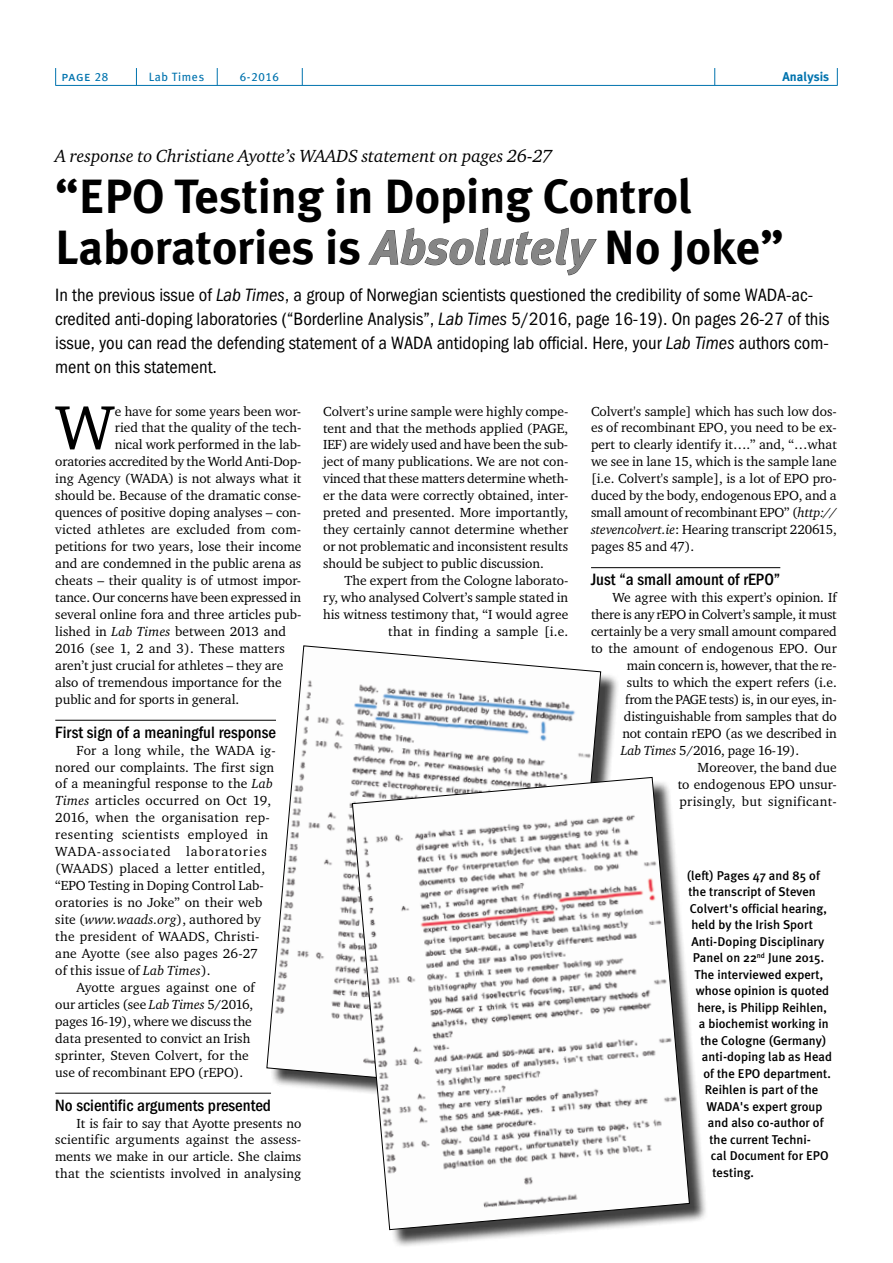
<style>
.page{position:relative;width:893px;height:1263px;background:#fff}
.page>*{position:absolute;margin:0;border:0;box-sizing:border-box;transform-origin:0 0}
.t1{font:64.05px "Charter ITC";color:#000}
.t2{font:700 48px/51px "Meta Plus";color:#000}
.t3{font:18px/24px "Franklin Gothic Book Cond ITC";color:#000}
.t4{font:italic 18px "Charter ITC";color:#000}
.t5{font:16.5px "Franklin Gothic Medi Cond ITC";color:#000}
.t6{font:13.5px/17px "Charter ITC";color:#000;text-align:justify}
.t7{font:13.5px "Charter ITC";letter-spacing:.02em;color:#000}
.t8{font:13.5px "Charter ITC";letter-spacing:-.02em;color:#000}
.t9{font:13.5px "Charter ITC";letter-spacing:.035em;color:#000}
.t10{font:13.5px "Charter ITC";letter-spacing:.025em;color:#000}
.t11{font:13.5px "Charter ITC";letter-spacing:.07em;color:#000}
.t12{font:13.5px "Charter ITC";letter-spacing:-.04em;color:#000}
.t13{font:13.5px "Meta Plus Book Caps";color:#0073ae}
.t14{font:500 12.75px "Meta Plus";letter-spacing:.005em;color:#000}
.t15{font:700 12.75px "Meta Plus";color:#0073ae}
.t16{font:12px "Meta Plus";letter-spacing:.05em;color:#0073ae}
.t17{font:12px "Meta Plus Book Caps";color:#0073ae}
.s1{font-size:12px}
.s2{font-style:italic;color:#858585}
.s3{font-style:italic}
</style>
<div class="page">
<hr style="left:55px;top:85px;width:783px;height:1px;background:#0073ae">
<svg style="left:55px;top:68px;width:1px;height:17px"></svg>
<svg style="left:136px;top:68px;width:1px;height:17px"></svg>
<svg style="left:714px;top:68px;width:1px;height:17px"></svg>
<svg style="left:837px;top:68px;width:1px;height:17px"></svg>
<svg style="left:302px;top:68px;width:1px;height:17px"></svg>
<svg style="left:217px;top:68px;width:1px;height:17px"></svg>
<svg style="left:368px;top:228px;width:228px;height:47px"></svg>
<hr style="left:55px;top:720px;width:221px;height:1px;background:#000">
<hr style="left:55px;top:1093px;width:216px;height:1px;background:#000">
<hr style="left:591px;top:567px;width:189px;height:1px;background:#000">
<div style="left:269px;top:648px;width:350px;height:465px;background:#000;opacity:.75"></div>
<svg style="left:266px;top:645px;width:335px;height:450px"></svg>
<div style="left:355px;top:780px;width:353px;height:468px;background:#000;opacity:.75"></div>
<svg style="left:352px;top:777px;width:338px;height:453px"></svg>
<p class="t13" style="left:62px;top:68px;width:48px">page <span class="s1">28</span></p>
<p class="t16" style="left:149px;top:70px;width:57px">Lab Times</p>
<p class="t17" style="left:240px;top:70px;width:40px">6-2016</p>
<p class="t15" style="left:783px;top:70px;width:48px">Analysis</p>
<h3 class="t4" style="left:55px;top:145px;width:498px">A response to Christiane Ayotte’s WAADS statement on pages 26-27</h3>
<h2 class="t2" style="left:55px;top:171px;width:730px">“EPO Testing in Doping Control<br>Laboratories is <span class="s2">Absolutely</span> No Joke”</h2>
<p class="t3" style="left:55px;top:283px;width:776px">In the previous issue of <span class="s3">Lab Times</span>, a group of Norwegian scientists questioned the credibility of some WADA-ac&shy;credited anti-doping laboratories (“Borderline Analysis”, <span class="s3">Lab Times</span> 5/2016, page 16-19). On pages 26-27 of this issue, you can read the defending statement of a WADA antidoping lab official. Here, your <span class="s3">Lab Times</span> authors com&shy;ment on this statement.</p>
<h1 class="t1" style="left:55px;top:388px;width:61px">W</h1>
<p class="t6" style="left:115px;top:402px;width:188px">e have for some years been wor-</p>
<p class="t6" style="left:591px;top:402px;width:247px">Colvert's sample] which has such low dos&shy;es of recombinant EPO, you need to be ex&shy;pert to clearly identify it….” and, “…what we see in lane 15, which is the sample lane [i.e. Colvert's sample], is a lot of EPO pro&shy;duced by the body, endogenous EPO, and a small amount of recombinant EPO” (<span class="s3">http:// stevencolvert.ie</span>: Hearing transcript 220615, pages 85 and 47).</p>
<p class="t5" style="left:591px;top:570px;width:191px">Just “a small amount of rEPO”</p>
<p class="t6" style="left:612px;top:589px;width:226px">We agree with this expert’s opinion. If</p>
<p class="t8" style="left:591px;top:606px;width:247px">there is any rEPO in Colvert’s sample, it must</p>
<p class="t6" style="left:591px;top:623px;width:247px">certainly be a very small amount compared</p>
<p class="t6" style="left:591px;top:639px;width:247px">to the amount of endogenous EPO. Our</p>
<p class="t6" style="left:627px;top:656px;width:211px">main concern is, however, that the re-</p>
<p class="t6" style="left:627px;top:673px;width:212px">sults to which the expert refers (i.e.</p>
<p class="t8" style="left:625px;top:691px;width:213px">from the PAGE tests) is, in our eyes, in-</p>
<p class="t6" style="left:624px;top:707px;width:214px">distinguishable from samples that do</p>
<p class="t6" style="left:622px;top:724px;width:216px">not contain rEPO (as we described in</p>
<p class="t12" style="left:621px;top:741px;width:180px"><span class="s3">Lab Times</span> 5/2016, page 16-19).</p>
<p class="t6" style="left:698px;top:758px;width:141px">Moreover, the band due</p>
<p class="t6" style="left:678px;top:775px;width:161px">to endogenous EPO unsur-</p>
<p class="t7" style="left:679px;top:792px;width:159px">prisingly, but significant-</p>
<p class="t6" style="left:323px;top:402px;width:247px">Colvert’s urine sample were highly compe&shy;tent and that the methods applied (PAGE, IEF) are widely used and have been the sub&shy;ject of many publications. We are not con&shy;vinced that these matters determine wheth&shy;er the data were correctly obtained, inter&shy;preted and presented. More importantly, they certainly cannot determine whether or not problematic and inconsistent results should be subject to public discussion.</p>
<p class="t6" style="left:323px;top:572px;width:247px;text-align:right">The expert from the Cologne laborato-<br>ry, who analysed Colvert’s sample stated in his witness testimony that, “I would agree that in finding a sample [i.e.</p>
<p class="t6" style="left:115px;top:419px;width:188px">ried that the quality of the tech-</p>
<p class="t6" style="left:115px;top:436px;width:188px">nical work performed in the lab-</p>
<p class="t6" style="left:55px;top:453px;width:248px">oratories accredited by the World Anti-Dop-</p>
<p class="t6" style="left:55px;top:470px;width:247px">ing Agency (WADA) is not always what it</p>
<p class="t6" style="left:55px;top:487px;width:247px">should be. Because of the dramatic conse-</p>
<p class="t6" style="left:55px;top:504px;width:247px">quences of positive doping analyses – con-</p>
<p class="t6" style="left:55px;top:521px;width:247px">victed athletes are excluded from com-</p>
<p class="t6" style="left:55px;top:538px;width:248px">petitions for two years, lose their income</p>
<p class="t6" style="left:55px;top:555px;width:248px">and are condemned in the public arena as</p>
<p class="t6" style="left:55px;top:572px;width:247px">cheats – their quality is of utmost impor-</p>
<p class="t6" style="left:55px;top:589px;width:247px">tance. Our concerns have been expressed in</p>
<p class="t6" style="left:55px;top:606px;width:248px">several online fora and three articles pub-</p>
<p class="t6" style="left:55px;top:623px;width:232px">lished in <span class="s3">Lab Times</span> between 2013 and</p>
<p class="t6" style="left:55px;top:640px;width:231px">2016 (see 1, 2 and 3). These matters</p>
<p class="t6" style="left:55px;top:657px;width:230px">aren’t just crucial for athletes – they are</p>
<p class="t6" style="left:55px;top:673px;width:228px">also of tremendous importance for the</p>
<p class="t6" style="left:55px;top:690px;width:185px">public and for sports in general.</p>
<p class="t5" style="left:55px;top:722px;width:222px">First sign of a meaningful response</p>
<p class="t7" style="left:77px;top:741px;width:201px">For a long while, the WADA ig-</p>
<p class="t6" style="left:55px;top:758px;width:220px">nored our complaints. The first sign</p>
<p class="t6" style="left:55px;top:775px;width:219px">of a meaningful response to the <span class="s3">Lab</span></p>
<p class="t7" style="left:55px;top:792px;width:218px"><span class="s3">Times</span> articles occurred on Oct 19,</p>
<p class="t10" style="left:55px;top:809px;width:216px">2016, when the organisation rep-</p>
<p class="t9" style="left:55px;top:826px;width:214px">resenting scientists employed in</p>
<p class="t11" style="left:55px;top:843px;width:213px">WADA-associated laboratories</p>
<p class="t7" style="left:55px;top:860px;width:211px">(WAADS) placed a letter entitled,</p>
<p class="t6" style="left:55px;top:877px;width:210px">“EPO Testing in Doping Control Lab-</p>
<p class="t6" style="left:55px;top:894px;width:209px">oratories is no Joke” on their web</p>
<p class="t6" style="left:55px;top:911px;width:207px">site (<span class="s3">www.waads.org</span>), authored by</p>
<p class="t7" style="left:55px;top:928px;width:206px">the president of WAADS, Christi-</p>
<p class="t6" style="left:55px;top:945px;width:204px">ane Ayotte (see also pages 26-27</p>
<p class="t6" style="left:55px;top:962px;width:157px">of this issue of <span class="s3">Lab Times</span>).</p>
<p class="t6" style="left:77px;top:979px;width:180px">Ayotte argues against one of</p>
<p class="t6" style="left:55px;top:996px;width:199px">our articles (see <span class="s3">Lab Times</span> 5/2016,</p>
<p class="t6" style="left:55px;top:1012px;width:198px">pages 16-19), where we discuss the</p>
<p class="t6" style="left:55px;top:1029px;width:197px">data presented to convict an Irish</p>
<p class="t6" style="left:55px;top:1046px;width:195px">sprinter, Steven Colvert, for the</p>
<p class="t6" style="left:55px;top:1063px;width:189px">use of recombinant EPO (rEPO).</p>
<p class="t5" style="left:55px;top:1095px;width:217px">No scientific arguments presented</p>
<p class="t6" style="left:55px;top:1114px;width:248px;text-indent:21px">It is fair to say that Ayotte presents no scientific arguments against the assess&shy;ments we make in our article. She claims that the scientists involved in analysing</p>
<p class="t14" style="left:687px;top:868px;width:135px">(left) Pages 47 and 85 of</p>
<p class="t14" style="left:688px;top:884px;width:129px">the transcript of Steven</p>
<p class="t14" style="left:690px;top:901px;width:138px">Colvert's official hearing,</p>
<p class="t14" style="left:691px;top:917px;width:123px">held by the Irish Sport</p>
<p class="t14" style="left:691px;top:934px;width:135px">Anti-Doping Disciplinary</p>
<p class="t14" style="left:693px;top:950px;width:133px">Panel on 22<sup>nd</sup> June 2015.</p>
<p class="t14" style="left:694px;top:967px;width:130px">The interviewed expert,</p>
<p class="t14" style="left:696px;top:983px;width:135px">whose opinion is quoted</p>
<p class="t14" style="left:697px;top:1000px;width:131px">here, is Philipp Reihlen,</p>
<p class="t14" style="left:699px;top:1016px;width:131px">a biochemist working in</p>
<p class="t14" style="left:700px;top:1033px;width:127px">the Cologne (Germany)</p>
<p class="t14" style="left:702px;top:1049px;width:132px">anti-doping lab as Head</p>
<p class="t14" style="left:703px;top:1066px;width:129px">of the EPO department.</p>
<p class="t14" style="left:705px;top:1082px;width:115px">Reihlen is part of the</p>
<p class="t14" style="left:706px;top:1099px;width:118px">WADA's expert group</p>
<p class="t14" style="left:708px;top:1115px;width:117px">and also co-author of</p>
<p class="t14" style="left:709px;top:1132px;width:103px">the current Techni-</p>
<p class="t14" style="left:711px;top:1148px;width:119px">cal Document for EPO</p>
<p class="t14" style="left:712px;top:1165px;width:43px">testing.</p>
</div>
